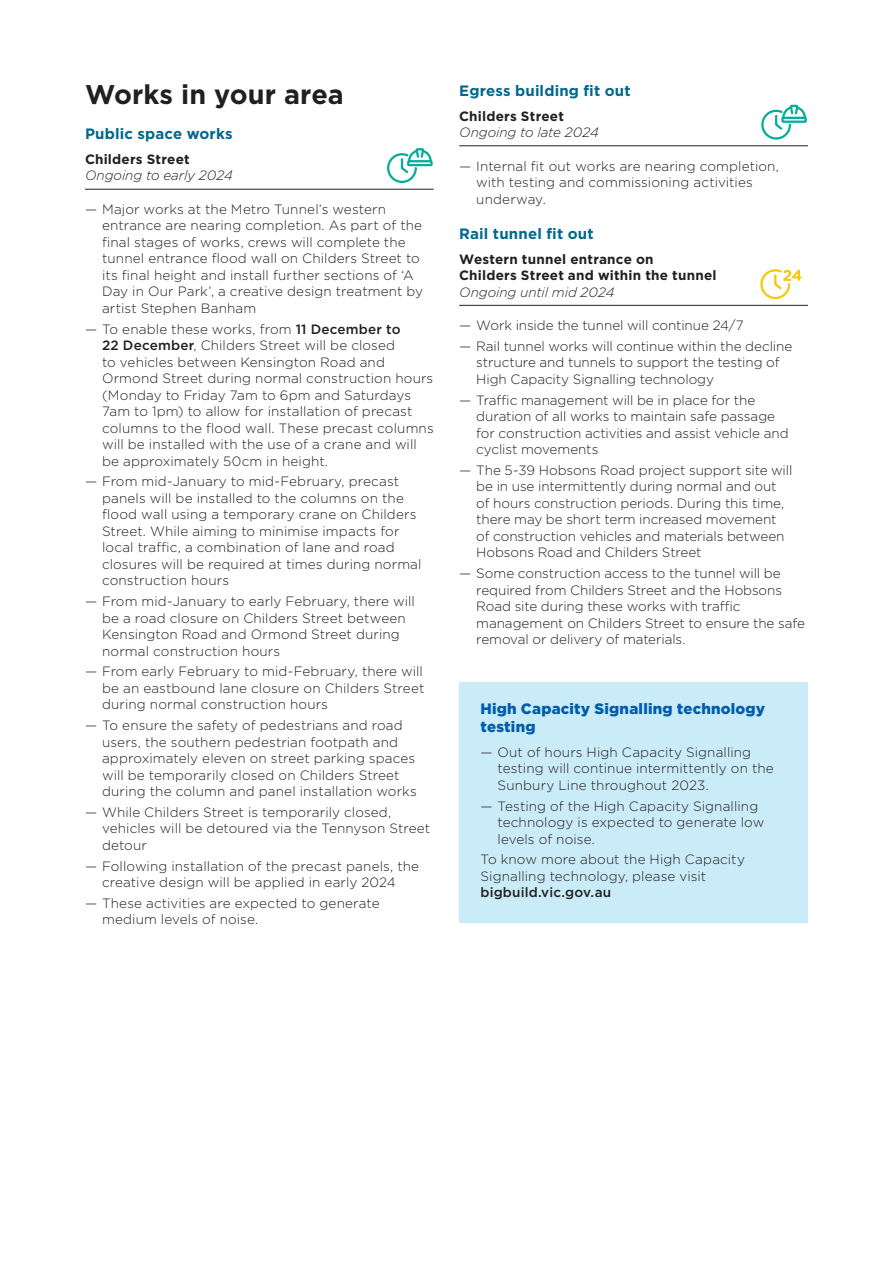
<style>
.page{position:relative;width:893px;height:1263px;background:#fff}
.page>*{position:absolute;margin:0;border:0;box-sizing:border-box;transform-origin:0 0}
.t1{font:700 27px "Gotham";color:#231f20}
.t2{font:700 15px "Gotham";letter-spacing:.01em;color:#00688e}
.t3{font:900 15px/18px "Gotham";letter-spacing:.015em;color:#015dac}
.t4{font:300 13.5px/16.5px "Gotham";letter-spacing:.005em;color:#231f20}
.t5{font:700 13.5px/16.5px "Gotham";letter-spacing:.015em;color:#231f20}
.t6{font:italic 300 13.5px "Gotham";letter-spacing:-.01em;color:#231f20}
.t7{font:500 13.5px "Gotham";letter-spacing:.01em;color:#231f20}
.s1{font-weight:500}
</style>
<div class="page">
<hr style="left:85px;top:189px;width:349px;height:1px;background:#231f20">
<svg style="left:387px;top:148px;width:46px;height:35px"></svg>
<hr style="left:459px;top:146px;width:349px;height:1px;background:#231f20">
<hr style="left:459px;top:305px;width:349px;height:1px;background:#231f20">
<svg style="left:761px;top:104px;width:46px;height:36px"></svg>
<svg style="left:760px;top:269px;width:42px;height:31px"></svg>
<div style="left:459px;top:682px;width:349px;height:241px;background:#caebf8"></div>
<h1 class="t1" style="left:85px;top:76px;width:260px">Works in your area</h1>
<p class="t2" style="left:85px;top:124px;width:149px">Public space works</p>
<p class="t5" style="left:85px;top:151px;width:106px">Childers Street</p>
<p class="t6" style="left:85px;top:167px;width:149px">Ongoing to early 2024</p>
<p class="t4" style="left:102px;top:201px;width:323px;text-indent:-17px">— Major works at the Metro Tunnel’s western entrance are nearing completion. As part of the final stages of works, crews will complete the tunnel entrance flood wall on Childers Street to its final height and install further sections of ‘A Day in Our Park’, a creative design treatment by artist Stephen Banham</p>
<p class="t4" style="left:102px;top:320px;width:333px;text-indent:-17px">— To enable these works, from <span class="s1">11 December to<br>22 December</span>, Childers Street will be closed<br>to vehicles between Kensington Road and Ormond Street during normal construction hours (Monday to Friday 7am to 6pm and Saturdays 7am to 1pm) to allow for installation of precast columns to the flood wall. These precast columns will be installed with the use of a crane and will be approximately 50cm in height.</p>
<p class="t4" style="left:102px;top:473px;width:321px;text-indent:-17px">— From mid-January to mid-February, precast panels will be installed to the columns on the flood wall using a temporary crane on Childers Street. While aiming to minimise impacts for local traffic, a combination of lane and road closures will be required at times during normal construction hours</p>
<p class="t4" style="left:102px;top:593px;width:314px;text-indent:-17px">— From mid-January to early February, there will be a road closure on Childers Street between Kensington Road and Ormond Street during normal construction hours</p>
<p class="t4" style="left:102px;top:663px;width:324px;text-align:justify;text-indent:-17px">— From early February to mid-February, there will be an eastbound lane closure on Childers Street during normal construction hours</p>
<p class="t4" style="left:102px;top:717px;width:316px;text-indent:-17px">— To ensure the safety of pedestrians and road users, the southern pedestrian footpath and approximately eleven on street parking spaces will be temporarily closed on Childers Street during the column and panel installation works</p>
<p class="t4" style="left:102px;top:803px;width:330px;text-indent:-17px">— While Childers Street is temporarily closed, vehicles will be detoured via the Tennyson Street detour</p>
<p class="t4" style="left:85px;top:857px;width:336px;text-align:center">— Following installation of the precast panels, the creative design will be applied in early 2024</p>
<p class="t4" style="left:102px;top:894px;width:279px;text-indent:-17px">— These activities are expected to generate medium levels of noise.</p>
<p class="t2" style="left:459px;top:80px;width:173px">Egress building fit out</p>
<p class="t5" style="left:459px;top:107px;width:106px">Childers Street</p>
<p class="t6" style="left:459px;top:124px;width:141px">Ongoing to late 2024</p>
<p class="t4" style="left:476px;top:157px;width:304px;text-indent:-17px">— Internal fit out works are nearing completion, with testing and commissioning activities underway.</p>
<p class="t2" style="left:459px;top:223px;width:136px">Rail tunnel fit out</p>
<p class="t5" style="left:459px;top:250px;width:259px">Western tunnel entrance on<br>Childers Street and within the tunnel</p>
<p class="t6" style="left:459px;top:283px;width:157px">Ongoing until mid 2024</p>
<p class="t4" style="left:459px;top:317px;width:286px">— Work inside the tunnel will continue 24/7</p>
<p class="t4" style="left:476px;top:337px;width:318px;text-indent:-17px">— Rail tunnel works will continue within the decline structure and tunnels to support the testing of<br>High Capacity Signalling technology</p>
<p class="t4" style="left:476px;top:391px;width:314px;text-indent:-17px">— Traffic management will be in place for the duration of all works to maintain safe passage for construction activities and assist vehicle and cyclist movements</p>
<p class="t4" style="left:476px;top:461px;width:318px;text-indent:-17px">— The 5-39 Hobsons Road project support site will be in use intermittently during normal and out of hours construction periods. During this time, there may be short term increased movement of construction vehicles and materials between Hobsons Road and Childers Street</p>
<p class="t4" style="left:476px;top:565px;width:330px;text-indent:-17px">— Some construction access to the tunnel will be required from Childers Street and the Hobsons Road site during these works with traffic management on Childers Street to ensure the safe removal or delivery of materials.</p>
<p class="t3" style="left:480px;top:699px;width:286px">High Capacity Signalling technology testing</p>
<p class="t4" style="left:497px;top:743px;width:278px;text-indent:-17px">— Out of hours High Capacity Signalling testing will continue intermittently on the<br>Sunbury Line throughout 2023.</p>
<p class="t4" style="left:497px;top:797px;width:268px;text-indent:-17px">— Testing of the High Capacity Signalling technology is expected to generate low levels of noise.</p>
<p class="t4" style="left:480px;top:851px;width:266px">To know more about the High Capacity<br>Signalling technology, please visit</p>
<p class="t7" style="left:480px;top:884px;width:132px">bigbuild.vic.gov.au</p>
</div>
